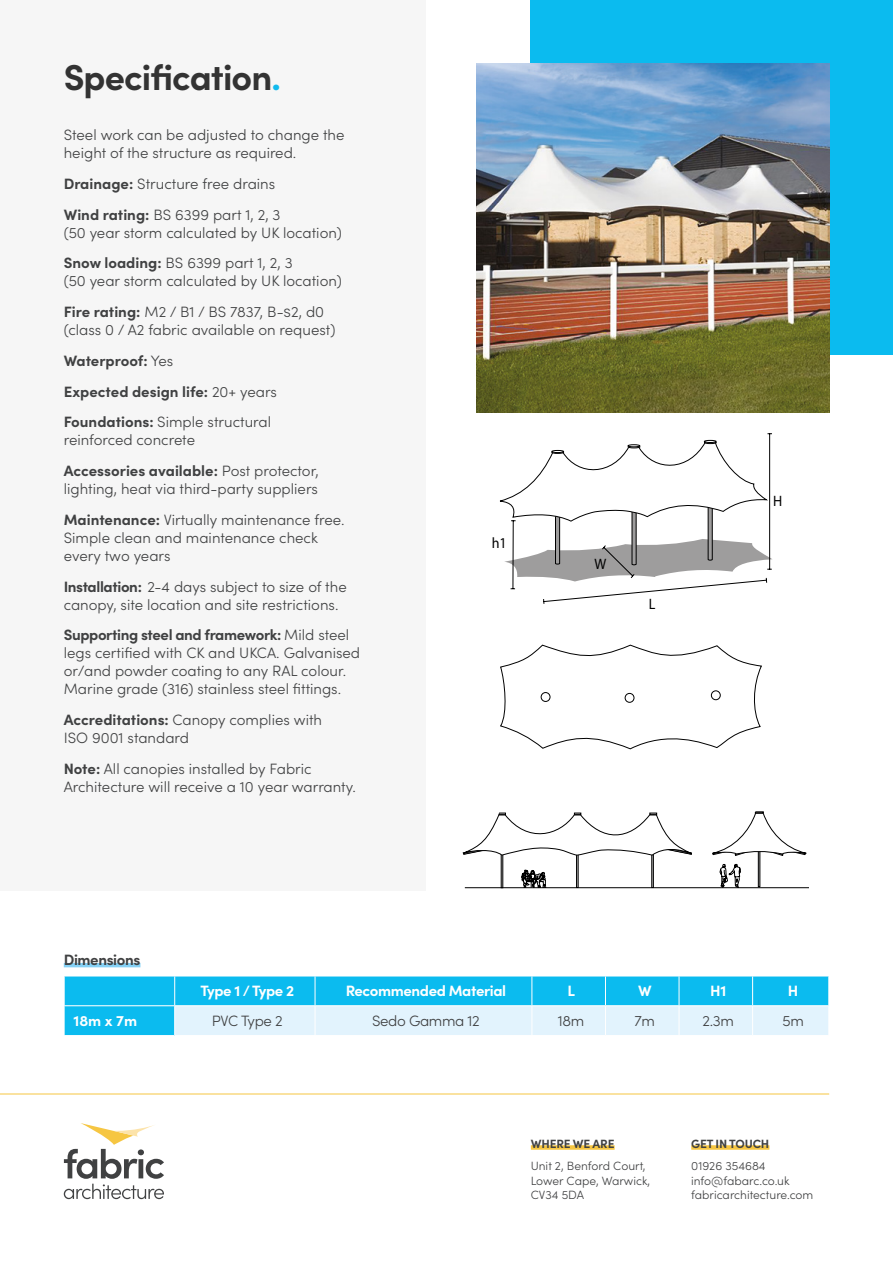
<style>
.page{position:relative;width:893px;height:1263px;background:#fff}
.page>*{position:absolute;margin:0;border:0;box-sizing:border-box;transform-origin:0 0}
.t1{font:700 36px "Sofia Pro";letter-spacing:-.025em;color:#333}
.t2{font:15.15px "Century Gothic";color:#000;scale:.93 1}
.t3{font:300 15px/18px "Sofia Pro";color:#404142}
.t4{font:700 15px "Sofia Pro";letter-spacing:-.025em;color:#fff}
.t5{font:300 15px "Sofia Pro";letter-spacing:-.025em;color:#404142}
.t6{font:700 15px "Sofia Pro";letter-spacing:-.025em;color:#404142}
.t7{font:300 12px/14.4px "Sofia Pro";color:#404142}
.t8{font:700 12px "Sofia Pro";letter-spacing:-.015em;color:#404142}
.s1{color:#11baee}
.s2{font-weight:700}
</style>
<div class="page">
<div style="left:0;top:0;width:425px;height:890px;background:#f6f6f6"></div>
<div style="left:531px;top:0;width:362px;height:354px;background:#0bbbef"></div>
<svg style="left:64px;top:1123px;width:100px;height:76px"></svg>
<img style="left:476px;top:64px;width:353px;height:348px">
<div style="left:691px;top:1145px;width:78px;height:5px;background:#f6c642"></div>
<div style="left:531px;top:1145px;width:84px;height:5px;background:#f6c642"></div>
<hr style="left:0;top:1093px;width:829px;height:1px;background:#f6c642">
<hr style="left:64px;top:963px;width:76px;height:4px;background:#86d1f5">
<svg style="left:64px;top:976px;width:765px;height:59px;background:#6cd4f5"></svg>
<svg style="left:500px;top:645px;width:262px;height:104px"></svg>
<div style="left:541px;top:692px;width:9px;height:9px;background:#fff;border-radius:50%"></div>
<div style="left:541px;top:692px;width:9px;height:10px;border:1px solid #000;border-radius:50%"></div>
<div style="left:625px;top:693px;width:9px;height:9px;background:#fff;border-radius:50%"></div>
<div style="left:625px;top:693px;width:9px;height:9px;border:1px solid #000;border-radius:50%"></div>
<div style="left:711px;top:691px;width:9px;height:9px;background:#fff;border-radius:50%"></div>
<div style="left:711px;top:691px;width:9px;height:9px;border:1px solid #000;border-radius:50%"></div>
<svg style="left:521px;top:870px;width:25px;height:17px"></svg>
<svg style="left:720px;top:864px;width:21px;height:23px"></svg>
<div style="left:576px;top:815px;width:2px;height:73px;border:1px solid #000"></div>
<div style="left:651px;top:815px;width:3px;height:73px;border:1px solid #000"></div>
<div style="left:758px;top:814px;width:2px;height:73px;border:1px solid #000"></div>
<svg style="left:463px;top:812px;width:344px;height:45px"></svg>
<hr style="left:465px;top:887px;width:343px;height:1px;background:#000">
<hr style="left:769px;top:434px;width:1px;height:135px;background:#000">
<svg style="left:500px;top:440px;width:272px;height:164px"></svg>
<h1 class="t1" style="left:64px;top:49px;width:219px">Specification<span class="s1">.</span></h1>
<p class="t3" style="left:64px;top:125px;width:282px">Steel work can be adjusted to change the height of the structure as required.</p>
<p class="t3" style="left:64px;top:167px;width:218px;line-height:30.8px"><span class="s2">Drainage:</span> Structure free drains<br><span class="s2">Wind rating:</span> BS 6399 part 1, 2, 3</p>
<p class="t3" style="left:64px;top:216px;width:280px;line-height:30.8px">(50 year storm calculated by UK location)<br><span class="s2">Snow loading:</span> BS 6399 part 1, 2, 3</p>
<p class="t3" style="left:64px;top:265px;width:280px;line-height:30.8px">(50 year storm calculated by UK location)<br><span class="s2">Fire rating:</span> M2 / B1 / BS 7837, B-s2, d0</p>
<p class="t3" style="left:64px;top:314px;width:273px;line-height:30.8px">(class 0 / A2 fabric available on request)<br><span class="s2">Waterproof:</span> Yes<br><span class="s2">Expected design life:</span> 20+ years<br><span class="s2">Foundations:</span> Simple structural</p>
<p class="t3" style="left:64px;top:424px;width:256px;line-height:30.8px">reinforced concrete<br><span class="s2">Accessories available:</span> Post protector,</p>
<p class="t3" style="left:64px;top:473px;width:282px;line-height:30.8px">lighting, heat via third-party suppliers<br><span class="s2">Maintenance:</span> Virtually maintenance free.</p>
<p class="t3" style="left:64px;top:528px;width:256px">Simple clean and maintenance check every two years</p>
<p class="t3" style="left:64px;top:576px;width:284px"><span class="s2">Installation:</span> 2-4 days subject to size of the canopy, site location and site restrictions.</p>
<p class="t3" style="left:64px;top:625px;width:298px"><span class="s2">Supporting steel and framework:</span> Mild steel legs certified with CK and UKCA. Galvanised or/and powder coating to any RAL colour.<br>Marine grade (316) stainless steel fittings.</p>
<p class="t3" style="left:64px;top:710px;width:260px"><span class="s2">Accreditations:</span> Canopy complies with<br>ISO 9001 standard</p>
<p class="t3" style="left:64px;top:759px;width:294px"><span class="s2">Note:</span> All canopies installed by Fabric<br>Architecture will receive a 10 year warranty.</p>
<p class="t6" style="left:64px;top:948px;width:78px">Dimensions</p>
<p class="t2" style="left:492px;top:533px;width:18px">h1</p>
<p class="t2" style="left:595px;top:554px;width:14px">W</p>
<p class="t2" style="left:649px;top:594px;width:9px">L</p>
<p class="t2" style="left:773px;top:491px;width:11px">H</p>
<p class="t4" style="left:200px;top:979px;width:95px">Type 1 / Type 2</p>
<p class="t4" style="left:346px;top:979px;width:162px">Recommended Material</p>
<p class="t4" style="left:568px;top:979px;width:9px">L</p>
<p class="t4" style="left:638px;top:979px;width:15px">W</p>
<p class="t4" style="left:710px;top:979px;width:18px">H1</p>
<p class="t4" style="left:788px;top:979px;width:12px">H</p>
<p class="t4" style="left:73px;top:1009px;width:65px">18m x 7m</p>
<p class="t3" style="left:212px;top:1011px;width:72px">PVC Type 2</p>
<p class="t5" style="left:372px;top:1010px;width:109px">Sedo Gamma 12</p>
<p class="t3" style="left:558px;top:1011px;width:28px">18m</p>
<p class="t3" style="left:634px;top:1011px;width:22px">7m</p>
<p class="t3" style="left:703px;top:1011px;width:33px">2.3m</p>
<p class="t3" style="left:782px;top:1011px;width:23px">5m</p>
<p class="t8" style="left:531px;top:1134px;width:85px">WHERE WE ARE</p>
<p class="t7" style="left:531px;top:1158px;width:121px">Unit 2, Benford Court,<br>Lower Cape, Warwick,<br>CV34 5DA</p>
<p class="t8" style="left:691px;top:1134px;width:80px">GET IN TOUCH</p>
<p class="t7" style="left:691px;top:1158px;width:124px">01926 354684 info@fabarc.co.uk fabricarchitecture.com</p>
</div>
